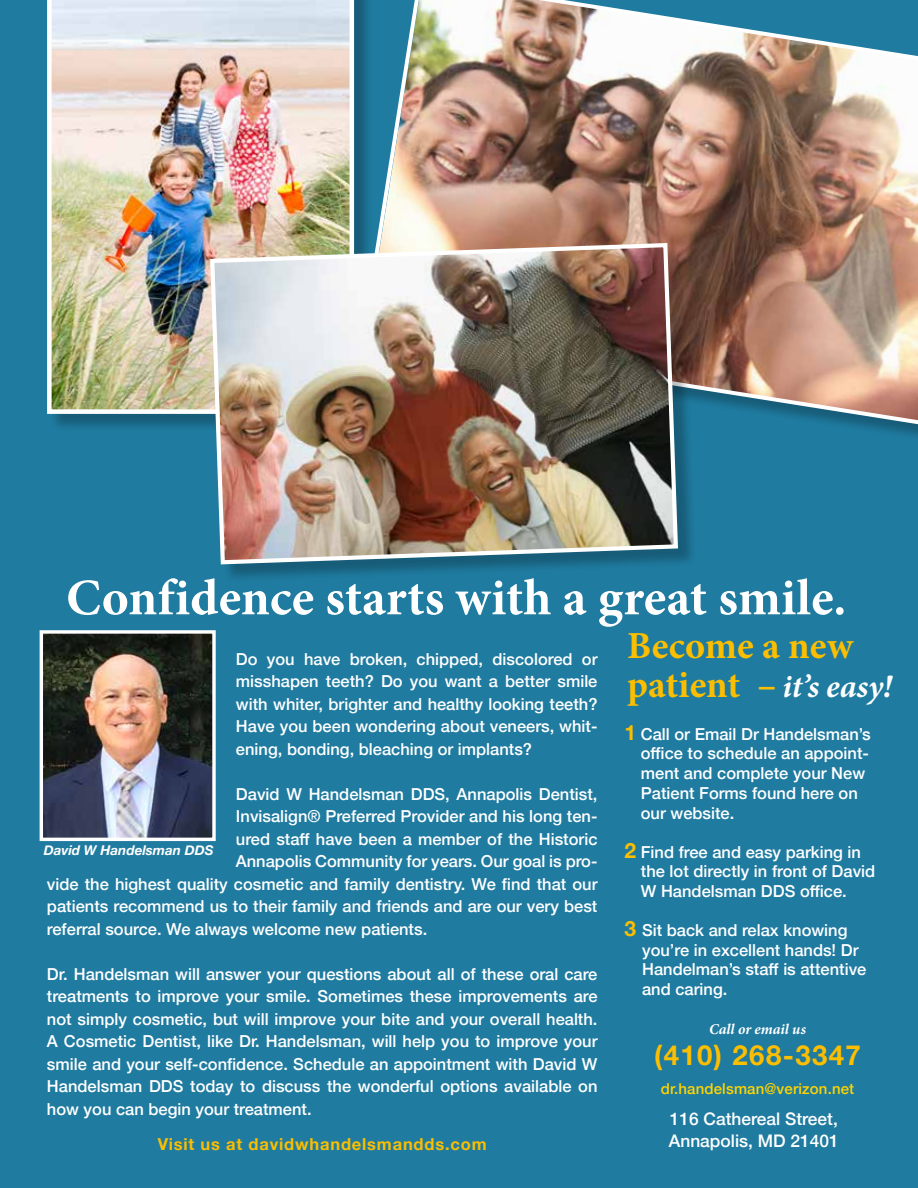
<style>
.page{position:relative;width:918px;height:1188px;background:#fff}
.page>*{position:absolute;margin:0;border:0;box-sizing:border-box;transform-origin:0 0}
.t1{font:700 38.25px "Minion Pro";letter-spacing:.005em;color:#fbbe00}
.t2{font:italic 700 32.4px "Minion Pro";color:#fff}
.t3{font:700 27.6px "Helvetica Neue";letter-spacing:.05em;color:#fbbe00}
.t4{font:500 17.4px/22px "Helvetica Neue";color:#fff}
.t5{font:500 16.5px/22.5px "Helvetica Neue";color:#fff}
.t6{font:700 16.5px "Helvetica Neue";letter-spacing:.05em;color:#fbbe00}
.t7{font:500 15px "Helvetica Neue";letter-spacing:.01em;color:#ffd400}
.t8{font:italic 700 15px "Minion Pro";color:#fff}
.t9{font:italic 700 13.5px "Helvetica Neue";color:#fff}
.s1{font-style:normal;font-size:38.25px;color:#fbbe00}
.s2{font-weight:700;font-size:21px;color:#fbbe00}
</style>
<div class="page">
<div style="left:0;top:321px;width:5px;height:13px;background:#1f7ba0"></div>
<svg style="left:0;top:303px;width:1px;height:14px"></svg>
<svg style="left:0;top:338px;width:1px;height:27px"></svg>
<div style="left:1px;top:0;width:917px;height:1188px;background:#1f7ba0"></div>
<img style="left:44px;top:634px;width:168px;height:203px">
<div style="left:40px;top:630px;width:176px;height:211px;border:3px solid #fff"></div>
<div style="left:49px;top:0;width:324px;height:433px;background:#000;opacity:.25"></div>
<img style="left:47px;top:0;width:307px;height:414px">
<img style="left:359px;top:0;width:559px;height:427px">
<div style="left:213px;top:246px;width:483px;height:337px;background:#000;opacity:.25"></div>
<img style="left:208px;top:241px;width:472px;height:326px">
<svg style="left:68px;top:578px;width:776px;height:49px"></svg>
<p class="t5" style="left:236px;top:646px;width:363px;text-align:justify">Do you have broken, chipped, discolored or misshapen teeth? Do you want a better smile with whiter, brighter and healthy looking teeth?<br>Have you been wondering about veneers, whit&shy;ening, bonding, bleaching or implants?</p>
<p class="t5" style="left:236px;top:781px;width:363px">David W Handelsman DDS, Annapolis Dentist,</p>
<p class="t5" style="left:236px;top:804px;width:363px">Invisalign® Preferred Provider and his long ten-</p>
<p class="t5" style="left:236px;top:826px;width:363px">ured staff have been a member of the Historic</p>
<p class="t5" style="left:236px;top:849px;width:363px">Annapolis Community for years. Our goal is pro-</p>
<p class="t5" style="left:47px;top:871px;width:552px">vide the highest quality cosmetic and family dentistry. We find that our</p>
<p class="t5" style="left:47px;top:894px;width:552px">patients recommend us to their family and friends and are our very best</p>
<p class="t5" style="left:47px;top:916px;width:382px">referral source. We always welcome new patients.</p>
<p class="t5" style="left:47px;top:961px;width:552px;text-align:justify">Dr. Handelsman will answer your questions about all of these oral care treatments to improve your smile. Sometimes these improvements are not simply cosmetic, but will improve your bite and your overall health.<br>A Cosmetic Dentist, like Dr. Handelsman, will help you to improve your smile and your self-confidence. Schedule an appointment with David W Handelsman DDS today to discuss the wonderful options available on how you can begin your treatment.</p>
<p class="t9" style="left:44px;top:840px;width:172px">David W Handelsman DDS</p>
<p class="t6" style="left:158px;top:1131px;width:330px">Visit us at davidwhandelsmandds.com</p>
<h1 class="t1" style="left:627px;top:618px;width:228px">Become a new</h1>
<h2 class="t2" style="left:627px;top:664px;width:267px"><span class="s1">patient –</span> it’s easy!</h2>
<p class="t5" style="left:641px;top:723px;width:231px;line-height:19.8px;text-indent:-16px"><span class="s2">1</span> Call or Email Dr Handelsman’s office to schedule an appoint&shy;ment and complete your New<br>Patient Forms found here on our website.</p>
<p class="t5" style="left:641px;top:840px;width:236px;line-height:19.8px;text-indent:-16px"><span class="s2">2</span> Find free and easy parking in the lot directly in front of David<br>W Handelsman DDS office.</p>
<p class="t5" style="left:642px;top:919px;width:226px;line-height:19.8px;text-indent:-18px"><span class="s2">3</span> Sit back and relax knowing you’re in excellent hands! Dr<br>Handelman’s staff is attentive and caring.</p>
<p class="t8" style="left:709px;top:1018px;width:98px">Call or email us</p>
<h3 class="t3" style="left:654px;top:1033px;width:208px">(410) 268-3347</h3>
<p class="t7" style="left:661px;top:1077px;width:195px">dr.handelsman@verizon.net</p>
<p class="t4" style="left:669px;top:1106px;width:171px">116 Cathereal Street,<br>Annapolis, MD 21401</p>
</div>
